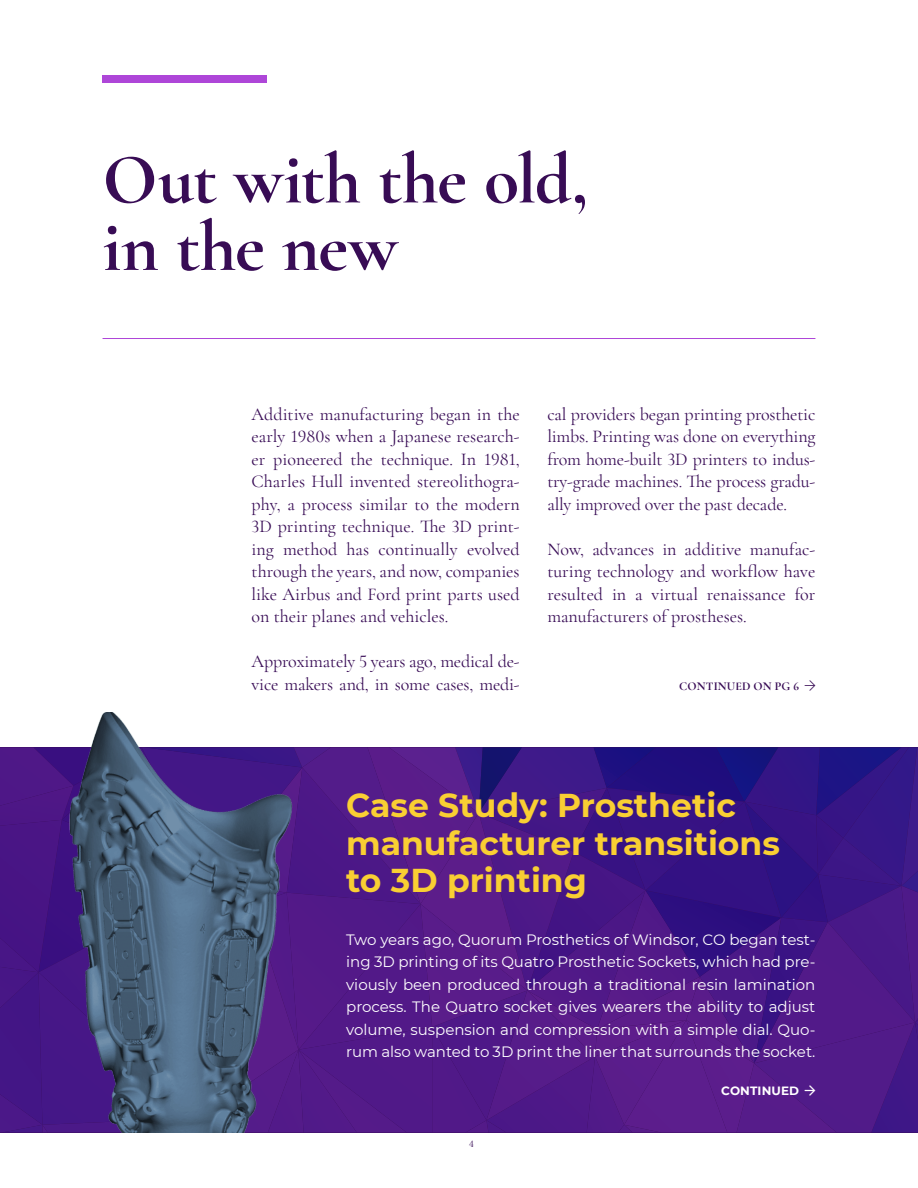
<style>
.page{position:relative;width:918px;height:1188px;background:#fff}
.page>*{position:absolute;margin:0;border:0;box-sizing:border-box;transform-origin:0 0}
.Headline_48_44_Left{font:700 72px/67.5px "Cormorant Garamond";letter-spacing:-.01em;color:#380c55}
.Headline_29_34_Left{font:700 33px/37.5px "Montserrat";color:#f9cf33}
.Copy_Text_12_14_Full{font:18px/22.5px "Cormorant Garamond";letter-spacing:-.01em;color:#380c55;text-align:justify}
.Sidebar_Copy_Text{font:15px/22.5px "Montserrat";color:#fff;text-align:justify}
.Headlines_Copy_Text{font:700 12px "Cormorant Garamond";letter-spacing:.01em;color:#380c55}
.Headlines_Copy_Text-2{font:700 12px "Montserrat";letter-spacing:.01em;color:#fff}
.t1{font:10.5px "Cormorant Garamond";color:#380c55}
</style>
<div class="page">
<hr style="left:103px;top:338px;width:712px;height:1px;background:#ae46d8">
<div style="left:103px;top:75px;width:164px;height:7px;background:#ae46d8"></div>
<img style="left:91px;top:712px;width:48px;height:35px">
<svg style="left:0;top:747px;width:918px;height:386px;background:#482584"></svg>
<p class="Headline_48_44_Left" style="left:103px;top:145px;width:487px">Out with the old, in the new</p>
<p class="Copy_Text_12_14_Full" style="left:252px;top:403px;width:270px">Additive manufacturing began in the early 1980s when a Japanese research&shy;er pioneered the technique. In 1981, Charles Hull invented stereolithogra&shy;phy, a process similar to the modern 3D printing technique. The 3D print&shy;ing method has continually evolved through the years, and now, companies like Airbus and Ford print parts used on their planes and vehicles.</p>
<p class="Copy_Text_12_14_Full" style="left:252px;top:650px;width:270px">Approximately 5 years ago, medical de&shy;vice makers and, in some cases, medi-</p>
<p class="Copy_Text_12_14_Full" style="left:547px;top:403px;width:270px">cal providers began printing prosthetic limbs. Printing was done on everything from home-built 3D printers to indus&shy;try-grade machines. The process gradu&shy;ally improved over the past decade.</p>
<p class="Copy_Text_12_14_Full" style="left:547px;top:538px;width:270px">Now, advances in additive manufac&shy;turing technology and workflow have resulted in a virtual renaissance for manufacturers of prostheses.</p>
<p class="Headlines_Copy_Text" style="left:679px;top:679px;width:121px">CONTINUED ON PG 6</p>
<p class="Headline_29_34_Left" style="left:346px;top:785px;width:435px">Case Study: Prosthetic manufacturer transitions to 3D printing</p>
<p class="Sidebar_Copy_Text" style="left:346px;top:928px;width:471px">Two years ago, Quorum Prosthetics of Windsor, CO began test&shy;ing 3D printing of its Quatro Prosthetic Sockets, which had pre&shy;viously been produced through a traditional resin lamination process. The Quatro socket gives wearers the ability to adjust volume, suspension and compression with a simple dial. Quo&shy;rum also wanted to 3D print the liner that surrounds the socket.</p>
<p class="t1" style="left:469px;top:1138px;width:6px">4</p>
<p class="Headlines_Copy_Text-2" style="left:721px;top:1082px;width:79px">CONTINUED</p>
</div>
